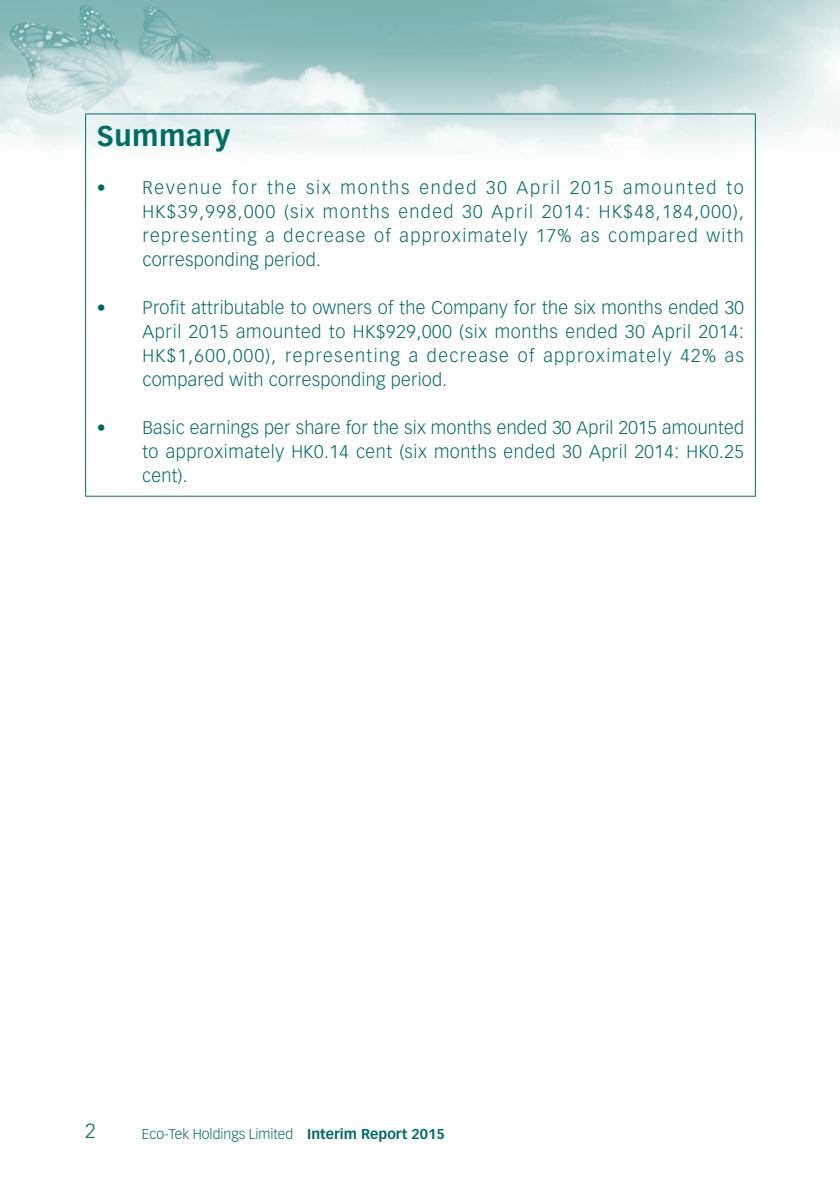
<style>
.page{position:relative;width:840px;height:1191px;background:#fff}
.page>*{position:absolute;margin:0;border:0;box-sizing:border-box;transform-origin:0 0}
.t1{font:700 28px "Vectora LT Std";letter-spacing:.02em;color:#006c64}
.t2{font:300 20px "Vectora LT Std";color:#006c64}
.t3{font:300 18px/24px "Vectora LT Std";letter-spacing:.035em;color:#006c64;text-align:justify}
.t4{font:300 14px "Vectora LT Std";color:#006c64}
.s1{font-weight:700}
</style>
<div class="page">
<img style="left:0;top:0;width:839px;height:200px">
<hr style="left:85px;top:114px;width:1px;height:382px;background:#006c64">
<hr style="left:85px;top:113px;width:670px;height:1px;background:#006c64">
<hr style="left:754px;top:114px;width:1px;height:382px;background:#006c64">
<hr style="left:85px;top:496px;width:670px;height:1px;background:#006c64">
<h1 class="t1" style="left:97px;top:119px;width:135px">Summary</h1>
<p class="t3" style="left:142px;top:175px;width:602px;text-indent:-45px">• Revenue for the six months ended 30 April 2015 amounted to HK$39,998,000 (six months ended 30 April 2014: HK$48,184,000), representing a decrease of approximately 17% as compared with corresponding period.</p>
<p class="t3" style="left:142px;top:295px;width:602px;text-indent:-45px">• Profit attributable to owners of the Company for the six months ended 30<br>April 2015 amounted to HK$929,000 (six months ended 30 April 2014:<br>HK$1,600,000), representing a decrease of approximately 42% as compared with corresponding period.</p>
<p class="t3" style="left:142px;top:415px;width:603px;text-indent:-45px">• Basic earnings per share for the six months ended 30 April 2015 amounted to approximately HK0.14 cent (six months ended 30 April 2014: HK0.25 cent).</p>
<p class="t2" style="left:85px;top:1119px;width:12px">2</p>
<p class="t4" style="left:142px;top:1125px;width:304px">Eco-Tek Holdings Limited <span class="s1">Interim Report 2015</span></p>
</div>
